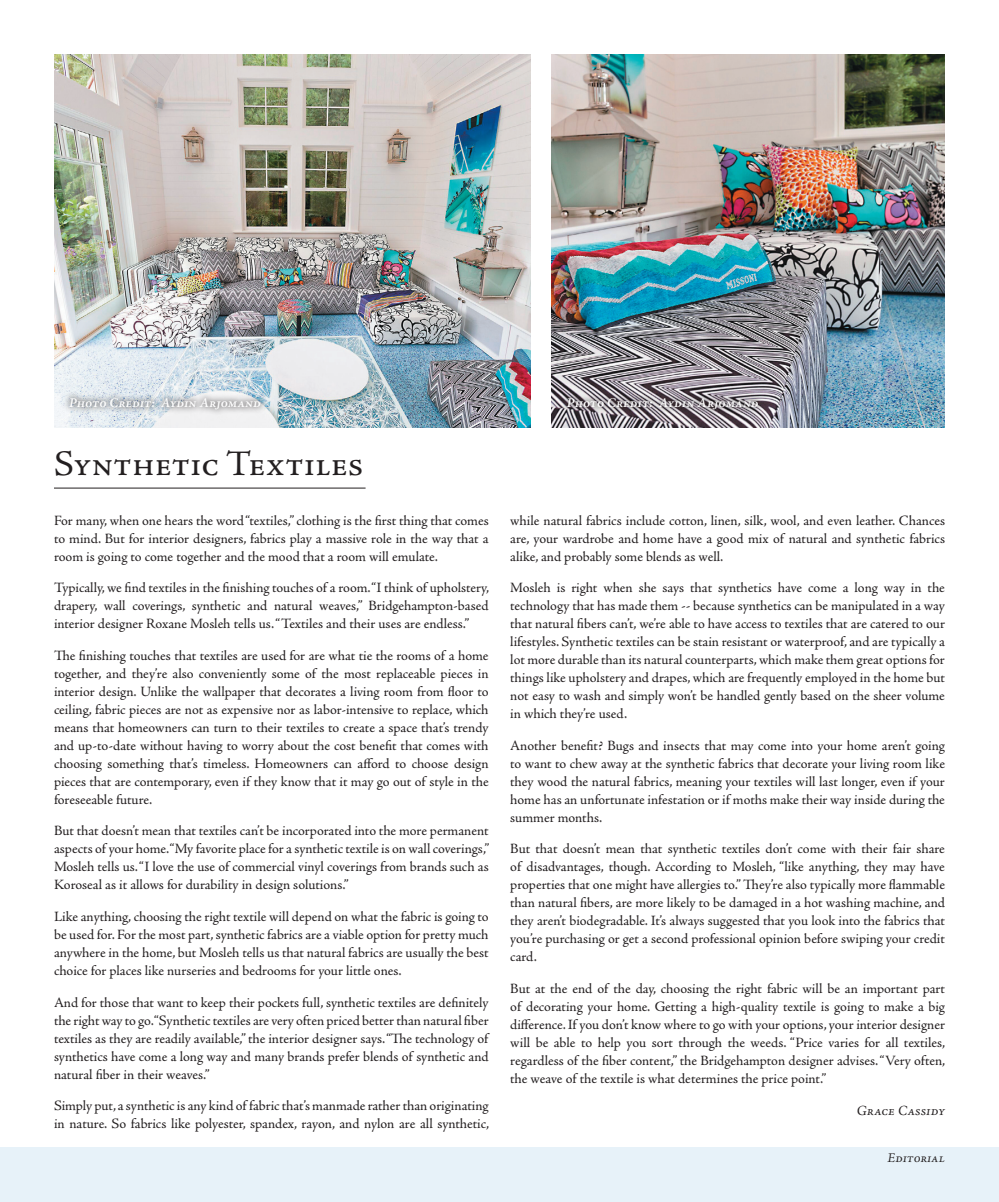
<style>
.page{position:relative;width:999px;height:1202px;background:#fff}
.page>*{position:absolute;margin:0;border:0;box-sizing:border-box;transform-origin:0 0}
.t1{font:36px "Adobe Jenson Pro";color:#231f20}
.t2{font:14.25px/18px "Adobe Jenson Pro";letter-spacing:-.005em;color:#231f20;text-align:justify}
.t3{font:italic 14.25px "Adobe Jenson Pro";color:#231f20}
.t4{font:italic 600 13.5px "Adobe Jenson Pro";color:#fff}
.t5{font:italic 13.5px "Adobe Jenson Pro";color:#231f20}
</style>
<div class="page">
<div style="left:0;top:1148px;width:999px;height:54px;background:#e7f2f9"></div>
<img style="left:54px;top:54px;width:476px;height:373px">
<hr style="left:54px;top:488px;width:312px;height:1px;background:#231f20">
<img style="left:552px;top:54px;width:393px;height:373px">
<div style="left:63px;top:390px;width:204px;height:26px;background:#231f20;opacity:.75"></div>
<div style="left:560px;top:390px;width:205px;height:26px;background:#231f20;opacity:.75"></div>
<p class="t4" style="left:69px;top:395px;width:193px">Photo Credit: Aydin Arjomand</p>
<p class="t4" style="left:567px;top:395px;width:193px">Photo Credit: Aydin Arjomand</p>
<h1 class="t1" style="left:54px;top:443px;width:311px">Synthetic Textiles</h1>
<p class="t2" style="left:54px;top:511px;width:436px">For many, when one hears the word “textiles,” clothing is the first thing that comes to mind. But for interior designers, fabrics play a massive role in the way that a room is going to come together and the mood that a room will emulate.</p>
<p class="t2" style="left:54px;top:579px;width:437px">Typically, we find textiles in the finishing touches of a room. “I think of upholstery, drapery, wall coverings, synthetic and natural weaves,” Bridgehampton-based interior designer Roxane Mosleh tells us. “Textiles and their uses are endless.”</p>
<p class="t2" style="left:54px;top:646px;width:436px">The finishing touches that textiles are used for are what tie the rooms of a home together, and they’re also conveniently some of the most replaceable pieces in interior design. Unlike the wallpaper that decorates a living room from floor to ceiling, fabric pieces are not as expensive nor as labor-intensive to replace, which means that homeowners can turn to their textiles to create a space that’s trendy and up-to-date without having to worry about the cost benefit that comes with choosing something that’s timeless. Homeowners can afford to choose design pieces that are contemporary, even if they know that it may go out of style in the foreseeable future.</p>
<p class="t2" style="left:54px;top:822px;width:437px">But that doesn’t mean that textiles can’t be incorporated into the more permanent aspects of your home. “My favorite place for a synthetic textile is on wall coverings,” Mosleh tells us. “I love the use of commercial vinyl coverings from brands such as Koroseal as it allows for durability in design solutions.”</p>
<p class="t2" style="left:54px;top:907px;width:436px">Like anything, choosing the right textile will depend on what the fabric is going to be used for. For the most part, synthetic fabrics are a viable option for pretty much anywhere in the home, but Mosleh tells us that natural fabrics are usually the best choice for places like nurseries and bedrooms for your little ones.</p>
<p class="t2" style="left:54px;top:993px;width:436px">And for those that want to keep their pockets full, synthetic textiles are definitely the right way to go. “Synthetic textiles are very often priced better than natural fiber textiles as they are readily available,” the interior designer says. “The technology of synthetics have come a long way and many brands prefer blends of synthetic and natural fiber in their weaves.”</p>
<p class="t2" style="left:54px;top:1096px;width:437px">Simply put, a synthetic is any kind of fabric that’s manmade rather than originating in nature. So fabrics like polyester, spandex, rayon, and nylon are all synthetic,</p>
<p class="t2" style="left:510px;top:511px;width:436px">while natural fabrics include cotton, linen, silk, wool, and even leather. Chances are, your wardrobe and home have a good mix of natural and synthetic fabrics alike, and probably some blends as well.</p>
<p class="t2" style="left:510px;top:579px;width:436px">Mosleh is right when she says that synthetics have come a long way in the technology that has made them -- because synthetics can be manipulated in a way that natural fibers can’t, we’re able to have access to textiles that are catered to our lifestyles. Synthetic textiles can be stain resistant or waterproof, and are typically a lot more durable than its natural counterparts, which make them great options for things like upholstery and drapes, which are frequently employed in the home but not easy to wash and simply won’t be handled gently based on the sheer volume in which they’re used.</p>
<p class="t2" style="left:510px;top:736px;width:436px">Another benefit? Bugs and insects that may come into your home aren’t going to want to chew away at the synthetic fabrics that decorate your living room like they wood the natural fabrics, meaning your textiles will last longer, even if your home has an unfortunate infestation or if moths make their way inside during the summer months.</p>
<p class="t2" style="left:510px;top:840px;width:436px">But that doesn’t mean that synthetic textiles don’t come with their fair share of disadvantages, though. According to Mosleh, “like anything, they may have properties that one might have allergies to.” They’re also typically more flammable than natural fibers, are more likely to be damaged in a hot washing machine, and they aren’t biodegradable. It’s always suggested that you look into the fabrics that you’re purchasing or get a second professional opinion before swiping your credit card.</p>
<p class="t2" style="left:510px;top:979px;width:437px">But at the end of the day, choosing the right fabric will be an important part of decorating your home. Getting a high-quality textile is going to make a big difference. If you don’t know where to go with your options, your interior designer will be able to help you sort through the weeds. “Price varies for all textiles, regardless of the fiber content,” the Bridgehampton designer advises. “Very often, the weave of the textile is what determines the price point.”</p>
<p class="t3" style="left:857px;top:1102px;width:90px">Grace Cassidy</p>
<p class="t5" style="left:887px;top:1150px;width:59px">Editorial</p>
</div>
